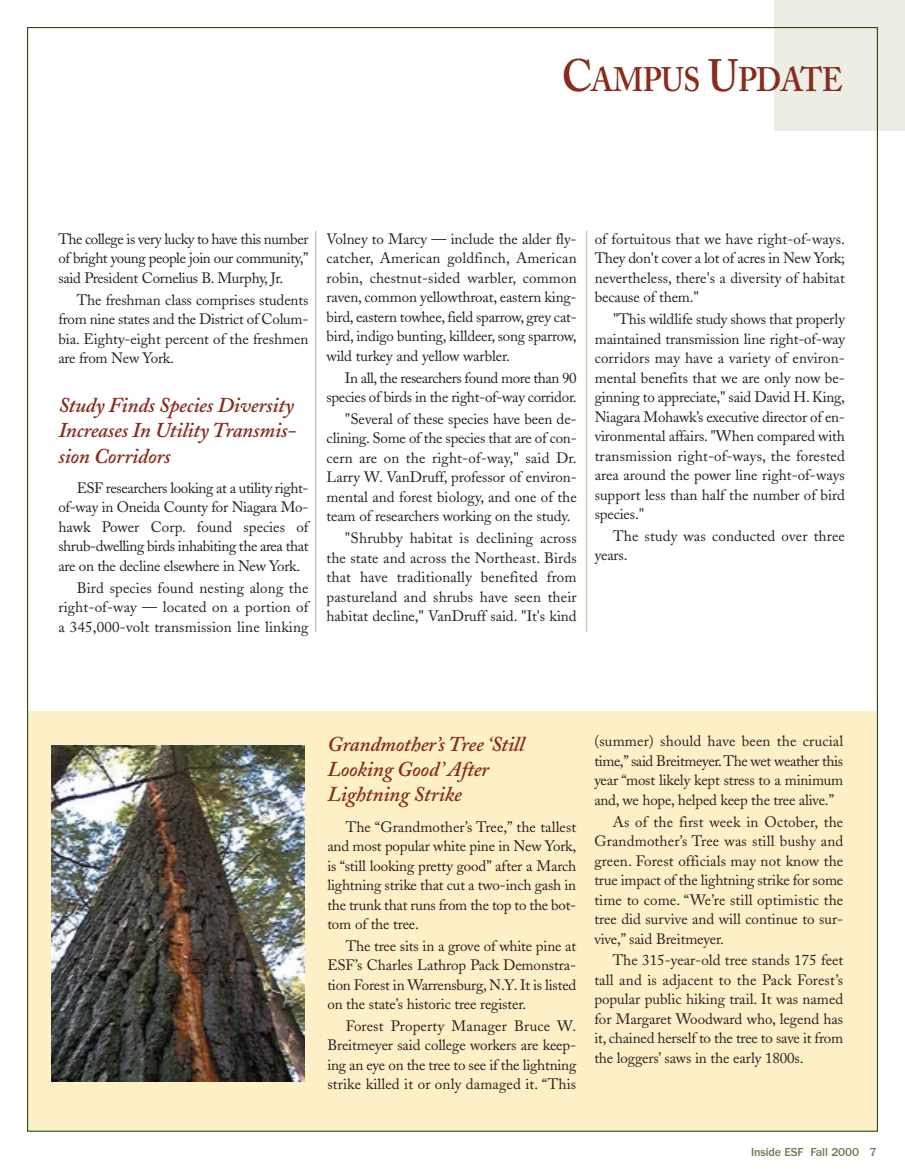
<style>
.page{position:relative;width:905px;height:1175px;background:#fff}
.page>*{position:absolute;margin:0;border:0;box-sizing:border-box;transform-origin:0 0}
.t1{font:600 33.75px "Adobe Caslon";letter-spacing:-.015em;color:#882c1b;scale:.9 1}
.t2{font:italic 600 21px/25.2px "Adobe Caslon";letter-spacing:-.01em;color:#882c1b;text-align:justify}
.t3{font:15px/19.5px "Adobe Caslon";letter-spacing:-.01em;color:#231f20;text-align:justify}
.t4{font:15px/19.5px "Adobe Caslon";letter-spacing:.01em;color:#231f20}
.t5{font:500 12px "Franklin Gothic";letter-spacing:-.01em;color:#6f7c54}
.s1{font-size:45px}
</style>
<div class="page">
<div style="left:27px;top:711px;width:849px;height:419px;background:#fef0c6"></div>
<div style="left:774px;top:0;width:130px;height:131px;background:#eceee5"></div>
<img style="left:51px;top:745px;width:253px;height:336px">
<hr style="left:315px;top:231px;width:1px;height:401px;background:#c9ccb2">
<hr style="left:585px;top:231px;width:2px;height:401px;background:#c9ccb2">
<h1 class="t1" style="left:561px;top:66px;width:314px"><span class="s1">C</span>AMPUS <span class="s1">U</span>PDATE</h1>
<p class="t3" style="left:58px;top:231px;width:252px">The college is very lucky to have this number of bright young people join our community,” said President Cornelius B. Murphy, Jr.</p>
<p class="t3" style="left:58px;top:291px;width:252px;text-indent:18px">The freshman class comprises students from nine states and the District of Colum&shy;bia. Eighty-eight percent of the freshmen are from New York.</p>
<h2 class="t2" style="left:58px;top:395px;width:239px">Study Finds Species Diversity Increases In Utility Transmis&shy;sion Corridors</h2>
<p class="t3" style="left:58px;top:480px;width:252px;text-indent:18px">ESF researchers looking at a utility right&shy;of-way in Oneida County for Niagara Mo&shy;hawk Power Corp. found species of shrub-dwelling birds inhabiting the area that are on the decline elsewhere in New York.</p>
<p class="t3" style="left:58px;top:579px;width:252px;text-indent:18px">Bird species found nesting along the right-of-way — located on a portion of a 345,000-volt transmission line linking</p>
<p class="t3" style="left:326px;top:231px;width:252px">Volney to Marcy — include the alder fly&shy;catcher, American goldfinch, American robin, chestnut-sided warbler, common raven, common yellowthroat, eastern king&shy;bird, eastern towhee, field sparrow, grey cat&shy;bird, indigo bunting, killdeer, song sparrow, wild turkey and yellow warbler.</p>
<p class="t3" style="left:326px;top:369px;width:252px;text-align:right">In all, the researchers found more than 90 species of birds in the right-of-way corridor.</p>
<p class="t3" style="left:326px;top:411px;width:252px;text-indent:18px">"Several of these species have been de&shy;clining. Some of the species that are of con&shy;cern are on the right-of-way," said Dr.<br>Larry W. VanDruff, professor of environ&shy;mental and forest biology, and one of the team of researchers working on the study.</p>
<p class="t3" style="left:326px;top:530px;width:252px;text-indent:18px">"Shrubby habitat is declining across the state and across the Northeast. Birds that have traditionally benefited from pastureland and shrubs have seen their habitat decline," VanDruff said. "It's kind</p>
<p class="t3" style="left:594px;top:231px;width:252px">of fortuitous that we have right-of-ways.<br>They don't cover a lot of acres in New York; nevertheless, there's a diversity of habitat because of them."</p>
<p class="t3" style="left:594px;top:311px;width:252px;text-indent:18px">"This wildlife study shows that properly maintained transmission line right-of-way corridors may have a variety of environ&shy;mental benefits that we are only now be&shy;ginning to appreciate," said David H. King, Niagara Mohawk’s executive director of en&shy;vironmental affairs. "When compared with transmission right-of-ways, the forested area around the power line right-of-ways support less than half the number of bird species."</p>
<p class="t4" style="left:594px;top:528px;width:252px;text-indent:18px">The study was conducted over three years.</p>
<h2 class="t2" style="left:327px;top:733px;width:199px;text-align:left">Grandmother’s Tree ‘Still<br>Looking Good’ After<br>Lightning Strike</h2>
<p class="t3" style="left:327px;top:818px;width:250px;text-indent:18px">The “Grandmother’s Tree,” the tallest and most popular white pine in New York, is “still looking pretty good” after a March lightning strike that cut a two-inch gash in the trunk that runs from the top to the bot&shy;tom of the tree.</p>
<p class="t3" style="left:327px;top:937px;width:250px;text-indent:18px">The tree sits in a grove of white pine at ESF’s Charles Lathrop Pack Demonstra&shy;tion Forest in Warrensburg, N.Y. It is listed on the state’s historic tree register.</p>
<p class="t3" style="left:327px;top:1017px;width:250px;text-indent:18px">Forest Property Manager Bruce W.<br>Breitmeyer said college workers are keep&shy;ing an eye on the tree to see if the lightning strike killed it or only damaged it. “This</p>
<p class="t3" style="left:594px;top:733px;width:250px">(summer) should have been the crucial time,” said Breitmeyer.The wet weather this year “most likely kept stress to a minimum and, we hope, helped keep the tree alive.”</p>
<p class="t3" style="left:594px;top:813px;width:250px;text-indent:18px">As of the first week in October, the Grandmother’s Tree was still bushy and green. Forest officials may not know the true impact of the lightning strike for some time to come. “We’re still optimistic the tree did survive and will continue to sur&shy;vive,” said Breitmeyer.</p>
<p class="t3" style="left:594px;top:952px;width:250px;text-indent:18px">The 315-year-old tree stands 175 feet tall and is adjacent to the Pack Forest’s popular public hiking trail. It was named for Margaret Woodward who, legend has it, chained herself to the tree to save it from the loggers’ saws in the early 1800s.</p>
<p class="t5" style="left:751px;top:1147px;width:127px">Inside ESF Fall 2000 7</p>
</div>
